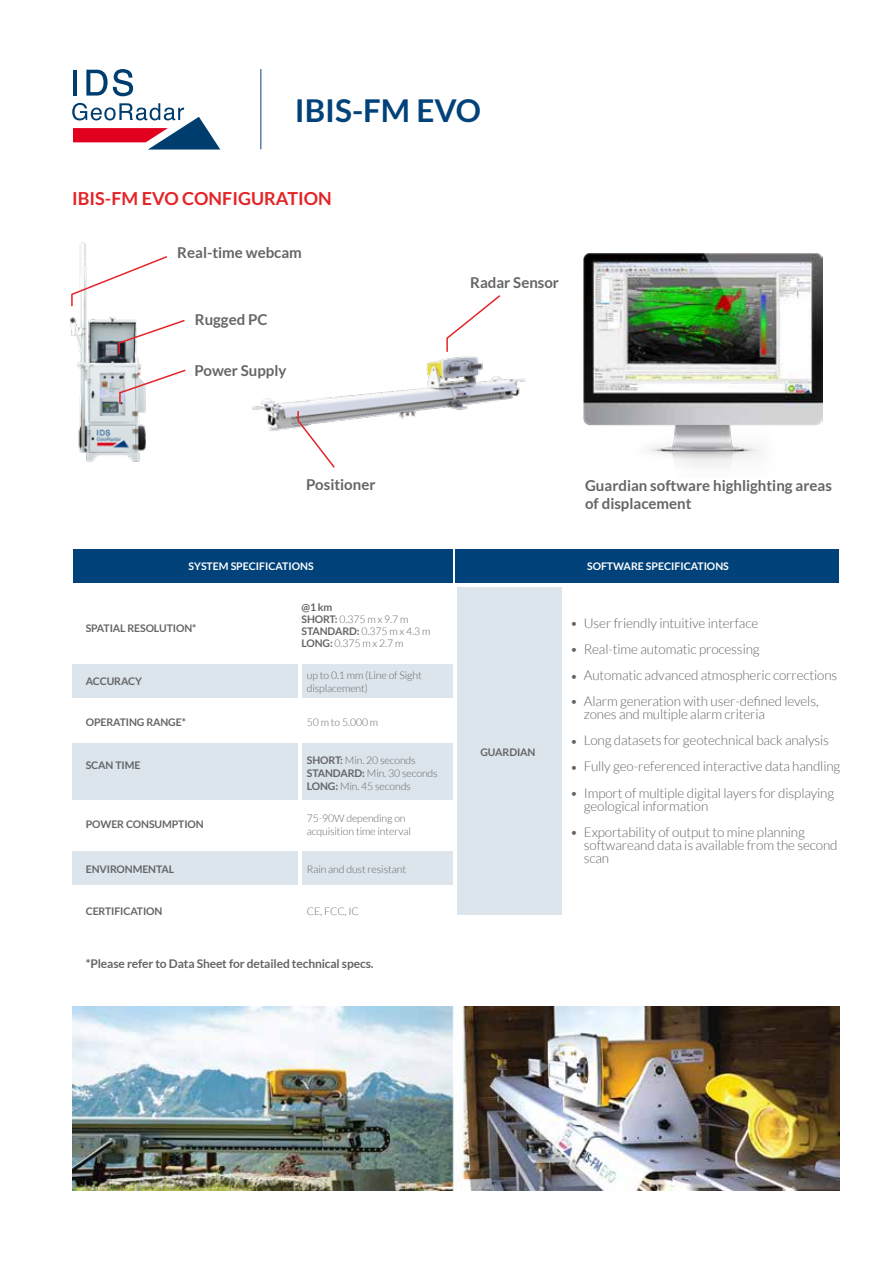
<style>
.page{position:relative;width:893px;height:1263px;background:#fff}
.page>*{position:absolute;margin:0;border:0;box-sizing:border-box;transform-origin:0 0}
.t1{font:700 31.5px "Lato";color:#01427a}
.t2{font:700 18px "Lato";color:#e42427}
.t3{font:700 15px/18px "Lato";color:#646567}
.t4{font:300 13.5px/13px "Lato";letter-spacing:-.01em;color:#646567}
.t5{font:700 12px "Lato";letter-spacing:-.01em;color:#646567}
.t6{font:300 10.5px/12.6px "Lato";letter-spacing:-.01em;color:#646567}
.t7{font:700 10.5px "Lato";letter-spacing:-.01em;color:#646567}
.t8{font:700 10.5px "Lato";color:#fff}
.s1{font-weight:700}
</style>
<div class="page">
<img style="left:252px;top:356px;width:274px;height:75px">
<svg style="left:86px;top:69px;width:47px;height:27px"></svg>
<hr style="left:73px;top:70px;width:4px;height:26px;background:#003d6f">
<svg style="left:72px;top:103px;width:148px;height:47px"></svg>
<hr style="left:260px;top:69px;width:1px;height:80px;background:#0d4176">
<img style="left:584px;top:253px;width:238px;height:214px">
<img style="left:70px;top:242px;width:76px;height:220px">
<svg style="left:70px;top:255px;width:98px;height:53px"></svg>
<svg style="left:118px;top:319px;width:67px;height:37px"></svg>
<svg style="left:118px;top:368px;width:68px;height:38px"></svg>
<svg style="left:446px;top:295px;width:55px;height:57px"></svg>
<svg style="left:297px;top:409px;width:39px;height:59px"></svg>
<div style="left:73px;top:549px;width:379px;height:33px;background:#01427a"></div>
<div style="left:73px;top:664px;width:225px;height:33px;background:#dce5ec"></div>
<div style="left:457px;top:587px;width:104px;height:328px;background:#dce5ec"></div>
<div style="left:73px;top:743px;width:225px;height:57px;background:#dce5ec"></div>
<div style="left:73px;top:852px;width:225px;height:33px;background:#dce5ec"></div>
<div style="left:302px;top:664px;width:150px;height:33px;background:#dce5ec"></div>
<div style="left:302px;top:743px;width:150px;height:57px;background:#dce5ec"></div>
<div style="left:302px;top:852px;width:150px;height:33px;background:#dce5ec"></div>
<div style="left:456px;top:549px;width:383px;height:33px;background:#01427a"></div>
<img style="left:72px;top:1007px;width:767px;height:184px">
<h1 class="t1" style="left:295px;top:92px;width:188px">IBIS-FM EVO</h1>
<h2 class="t2" style="left:72px;top:188px;width:261px">IBIS-FM EVO CONFIGURATION</h2>
<p class="t3" style="left:177px;top:243px;width:126px">Real-time webcam</p>
<p class="t3" style="left:195px;top:310px;width:74px">Rugged PC</p>
<p class="t3" style="left:194px;top:361px;width:94px">Power Supply</p>
<p class="t3" style="left:306px;top:475px;width:71px">Positioner</p>
<p class="t3" style="left:470px;top:274px;width:90px">Radar Sensor</p>
<p class="t3" style="left:585px;top:477px;width:248px">Guardian software highlighting areas of displacement</p>
<p class="t8" style="left:188px;top:560px;width:127px">SYSTEM SPECIFICATIONS</p>
<p class="t8" style="left:587px;top:560px;width:143px">SOFTWARE SPECIFICATIONS</p>
<p class="t7" style="left:86px;top:622px;width:112px">SPATIAL RESOLUTION*</p>
<p class="t7" style="left:86px;top:675px;width:58px">ACCURACY</p>
<p class="t7" style="left:86px;top:716px;width:102px">OPERATING RANGE*</p>
<p class="t7" style="left:86px;top:759px;width:56px">SCAN TIME</p>
<p class="t7" style="left:86px;top:818px;width:119px">POWER CONSUMPTION</p>
<p class="t7" style="left:86px;top:863px;width:90px">ENVIRONMENTAL</p>
<p class="t7" style="left:86px;top:906px;width:78px">CERTIFICATION</p>
<p class="t6" style="left:301px;top:601px;width:130px;line-height:12px"><span class="s1">@1 km<br>SHORT:</span> 0.375 m x 9.7 m<br><span class="s1">STANDARD:</span> 0.375 m x 4.3 m<br><span class="s1">LONG:</span> 0.375 m x 2.7 m</p>
<p class="t6" style="left:307px;top:669px;width:116px">up to 0.1 mm (Line of Sight displacement)</p>
<p class="t6" style="left:307px;top:716px;width:73px">50 m to 5.000 m</p>
<p class="t6" style="left:307px;top:754px;width:132px"><span class="s1">SHORT:</span> Min. 20 seconds<br><span class="s1">STANDARD:</span> Min. 30 seconds<br><span class="s1">LONG:</span> Min. 45 seconds</p>
<p class="t6" style="left:307px;top:812px;width:105px">75-90W depending on acquisition time interval</p>
<p class="t6" style="left:307px;top:863px;width:101px">Rain and dust resistant</p>
<p class="t6" style="left:307px;top:905px;width:54px">CE, FCC, IC</p>
<p class="t5" style="left:86px;top:957px;width:289px">*Please refer to Data Sheet for detailed technical specs.</p>
<p class="t7" style="left:480px;top:746px;width:57px">GUARDIAN</p>
<p class="t4" style="left:570px;top:617px;width:190px">• User friendly intuitive interface</p>
<p class="t4" style="left:570px;top:643px;width:191px">• Real-time automatic processing</p>
<p class="t4" style="left:570px;top:669px;width:269px">• Automatic advanced atmospheric corrections</p>
<p class="t4" style="left:584px;top:695px;width:236px;text-indent:-14px">• Alarm generation with user-defined levels, zones and multiple alarm criteria</p>
<p class="t4" style="left:570px;top:734px;width:261px">• Long datasets for geotechnical back analysis</p>
<p class="t4" style="left:570px;top:760px;width:272px">• Fully geo-referenced interactive data handling</p>
<p class="t4" style="left:584px;top:786px;width:252px;text-indent:-14px">• Import of multiple digital layers for displaying geological information</p>
<p class="t4" style="left:584px;top:825px;width:255px;text-indent:-14px">• Exportability of output to mine planning softwareand data is available from the second scan</p>
</div>
